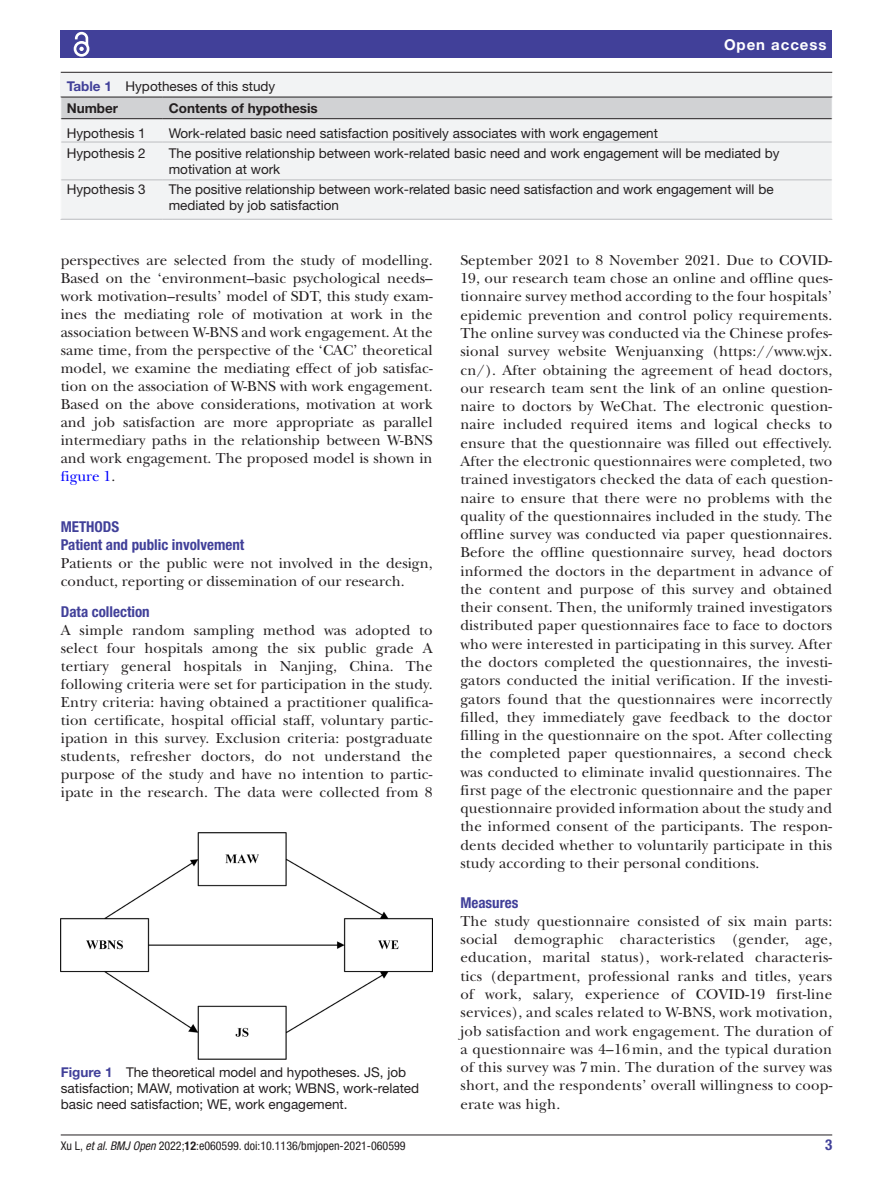
<style>
.page{position:relative;width:893px;height:1191px;background:#fff}
.page>*{position:absolute;margin:0;border:0;box-sizing:border-box;transform-origin:0 0}
.t1{font:15px/18.3px "New Baskerville";letter-spacing:.01em;color:#231f20;text-align:justify}
.t2{font:700 condensed 15px/18px "Helvetica Neue LT Std";color:#414099}
.t3{font:700 15px "Helvetica Neue LT Std";letter-spacing:.065em;color:#fff}
.t4{font:13.5px/16.2px "Helvetica Neue LT Std";color:#231f20}
.t5{font:700 13.5px "Helvetica Neue LT Std";color:#231f20}
.t6{font:condensed 12px "Helvetica Neue LT Std";color:#231f20}
.s1{font-weight:700;color:#414099}
.s2{font-weight:700}
.s3{color:#00f}
.s4{font-style:italic}
</style>
<div class="page">
<hr style="left:61px;top:1134px;width:771px;height:1px;background:#231f20">
<div style="left:61px;top:31px;width:771px;height:27px;background:#414099"></div>
<svg style="left:73px;top:31px;width:17px;height:26px"></svg>
<div style="left:61px;top:73px;width:771px;height:146px;background:#f2f3f4"></div>
<hr style="left:61px;top:72px;width:771px;height:1px;background:#231f20">
<hr style="left:61px;top:142px;width:102px;height:1px;background:#bcbdc0">
<hr style="left:163px;top:142px;width:669px;height:1px;background:#bcbdc0">
<hr style="left:61px;top:180px;width:102px;height:1px;background:#bcbdc0">
<hr style="left:61px;top:219px;width:102px;height:1px;background:#bcbdc0">
<hr style="left:163px;top:180px;width:669px;height:1px;background:#bcbdc0">
<hr style="left:163px;top:219px;width:669px;height:1px;background:#bcbdc0">
<svg style="left:60px;top:97px;width:773px;height:45px"></svg>
<img style="left:61px;top:832px;width:372px;height:227px">
<p class="t4" style="left:67px;top:75px;width:210px;line-height:22px"><span class="s1">Table 1</span> Hypotheses of this study<br><span class="s2">Number</span></p>
<p class="t5" style="left:169px;top:99px;width:151px">Contents of hypothesis</p>
<p class="t3" style="left:724px;top:35px;width:104px">Open access</p>
<p class="t4" style="left:67px;top:124px;width:81px">Hypothesis 1</p>
<p class="t4" style="left:169px;top:124px;width:491px">Work-related basic need satisfaction positively associates with work engagement</p>
<p class="t4" style="left:67px;top:145px;width:81px">Hypothesis 2</p>
<p class="t4" style="left:169px;top:145px;width:612px">The positive relationship between work-related basic need and work engagement will be mediated by motivation at work</p>
<p class="t4" style="left:67px;top:181px;width:81px">Hypothesis 3</p>
<p class="t4" style="left:169px;top:181px;width:606px">The positive relationship between work-related basic need satisfaction and work engagement will be mediated by job satisfaction</p>
<p class="t1" style="left:61px;top:251px;width:373px">perspectives are selected from the study of modelling.<br>Based on the ‘environment–basic psychological needs– work motivation–results’ model of SDT, this study exam&shy;ines the mediating role of motivation at work in the association between W-BNS and work engagement. At the same time, from the perspective of the ‘CAC’ theoretical model, we examine the mediating effect of job satisfac&shy;tion on the association of W-BNS with work engagement.<br>Based on the above considerations, motivation at work and job satisfaction are more appropriate as parallel intermediary paths in the relationship between W-BNS and work engagement. The proposed model is shown in <span class="s3">figure 1</span>.</p>
<p class="t2" style="left:61px;top:517px;width:185px">METHODS<br>Patient and public involvement</p>
<p class="t1" style="left:61px;top:554px;width:373px">Patients or the public were not involved in the design, conduct, reporting or dissemination of our research.</p>
<p class="t2" style="left:61px;top:602px;width:91px">Data collection</p>
<p class="t1" style="left:61px;top:621px;width:373px">A simple random sampling method was adopted to select four hospitals among the six public grade A tertiary general hospitals in Nanjing, China. The following criteria were set for participation in the study.<br>Entry criteria: having obtained a practitioner qualifica&shy;tion certificate, hospital official staff, voluntary partic&shy;ipation in this survey. Exclusion criteria: postgraduate students, refresher doctors, do not understand the purpose of the study and have no intention to partic&shy;ipate in the research. The data were collected from 8</p>
<p class="t4" style="left:61px;top:1063px;width:360px"><span class="s1">Figure 1</span> The theoretical model and hypotheses. JS, job satisfaction; MAW, motivation at work; WBNS, work-related basic need satisfaction; WE, work engagement.</p>
<p class="t1" style="left:460px;top:251px;width:373px">September 2021 to 8 November 2021. Due to COVID-19, our research team chose an online and offline ques&shy;tionnaire survey method according to the four hospitals’ epidemic prevention and control policy requirements.<br>The online survey was conducted via the Chinese profes&shy;sional survey website Wenjuanxing (https://www.wjx. cn/). After obtaining the agreement of head doctors, our research team sent the link of an online question&shy;naire to doctors by WeChat. The electronic question&shy;naire included required items and logical checks to ensure that the questionnaire was filled out effectively.<br>After the electronic questionnaires were completed, two trained investigators checked the data of each question&shy;naire to ensure that there were no problems with the quality of the questionnaires included in the study. The offline survey was conducted via paper questionnaires.<br>Before the offline questionnaire survey, head doctors informed the doctors in the department in advance of the content and purpose of this survey and obtained their consent. Then, the uniformly trained investigators distributed paper questionnaires face to face to doctors who were interested in participating in this survey. After the doctors completed the questionnaires, the investi&shy;gators conducted the initial verification. If the investi&shy;gators found that the questionnaires were incorrectly filled, they immediately gave feedback to the doctor filling in the questionnaire on the spot. After collecting the completed paper questionnaires, a second check was conducted to eliminate invalid questionnaires. The first page of the electronic questionnaire and the paper questionnaire provided information about the study and the informed consent of the participants. The respon&shy;dents decided whether to voluntarily participate in this study according to their personal conditions.</p>
<p class="t2" style="left:460px;top:893px;width:60px">Measures</p>
<p class="t1" style="left:460px;top:912px;width:373px">The study questionnaire consisted of six main parts: social demographic characteristics (gender, age, education, marital status), work-related characteris&shy;tics (department, professional ranks and titles, years of work, salary, experience of COVID-19 first-line services), and scales related to W-BNS, work motivation, job satisfaction and work engagement. The duration of a questionnaire was 4–16 min, and the typical duration of this survey was 7 min. The duration of the survey was short, and the respondents’ overall willingness to coop&shy;erate was high.</p>
<p class="t6" style="left:61px;top:1138px;width:346px">Xu L, <span class="s4">et al</span>. <span class="s4">BMJ Open</span> 2022;<span class="s2">12</span>:e060599. doi:10.1136/bmjopen-2021-060599</p>
<p class="t2" style="left:825px;top:1135px;width:9px">3</p>
</div>
